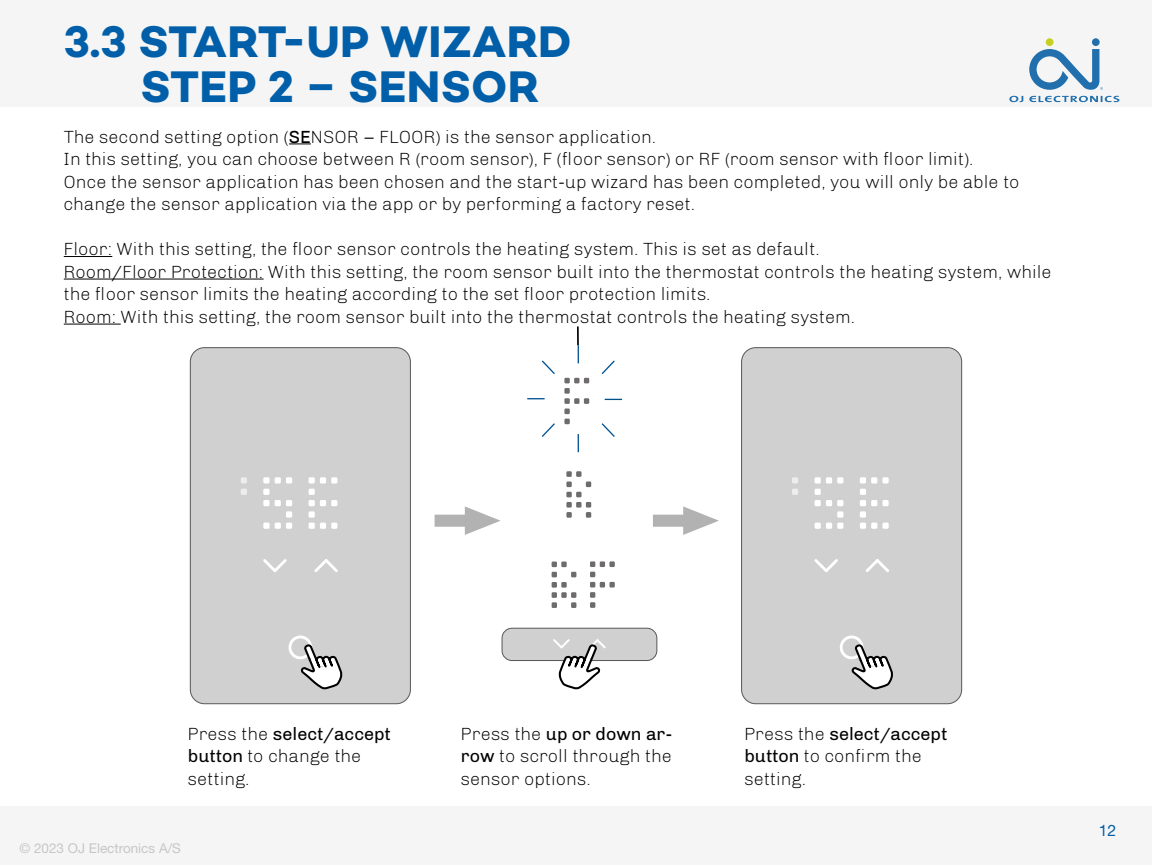
<style>
.page{position:relative;width:1152px;height:865px;background:#fff}
.page>*{position:absolute;margin:0;border:0;box-sizing:border-box;transform-origin:0 0}
.t1{font:700 45px/45px "Campton";letter-spacing:.01em;color:#005fa8}
.t2{font:300 18px/22.5px "Chivo";color:#000}
.t3{font:15.75px "Helvetica Neue LTW1 G";color:#005fa8}
.t4{font:13.5px "Helvetica Neue LTW1 G";color:#c7c7c7}
.s1{font-weight:400}
</style>
<div class="page">
<div style="left:0;top:806px;width:1152px;height:58px;background:#f5f5f5"></div>
<div style="left:0;top:0;width:1152px;height:107px;background:#f5f5f5"></div>
<div style="left:190px;top:347px;width:220px;height:356px;background:#d0d0d0;border-radius:14px"></div>
<div style="left:190px;top:347px;width:221px;height:356px;border:1px solid #575756;border-radius:14px"></div>
<div style="left:263px;top:522px;width:7px;height:6px;background:#fff"></div>
<div style="left:263px;top:500px;width:7px;height:6px;background:#fff"></div>
<svg style="left:275px;top:500px;width:17px;height:28px"></svg>
<svg style="left:309px;top:500px;width:28px;height:28px"></svg>
<div style="left:263px;top:488px;width:7px;height:6px;background:#fff"></div>
<div style="left:263px;top:477px;width:7px;height:6px;background:#fff"></div>
<svg style="left:275px;top:477px;width:17px;height:7px"></svg>
<svg style="left:309px;top:477px;width:28px;height:17px"></svg>
<svg style="left:241px;top:477px;width:6px;height:17px"></svg>
<svg style="left:263px;top:559px;width:24px;height:13px"></svg>
<svg style="left:314px;top:559px;width:24px;height:13px"></svg>
<div style="left:258px;top:508px;width:24px;height:13px;background:#d0d0d0"></div>
<div style="left:317px;top:485px;width:24px;height:13px;background:#d0d0d0"></div>
<div style="left:319px;top:508px;width:23px;height:13px;background:#d0d0d0"></div>
<div style="left:741px;top:347px;width:221px;height:356px;background:#d0d0d0;border-radius:14px"></div>
<div style="left:741px;top:347px;width:221px;height:356px;border:1px solid #575756;border-radius:14px"></div>
<div style="left:882px;top:522px;width:7px;height:6px;background:#fff"></div>
<svg style="left:860px;top:500px;width:17px;height:28px"></svg>
<svg style="left:815px;top:500px;width:28px;height:28px"></svg>
<div style="left:882px;top:500px;width:7px;height:6px;background:#fff"></div>
<div style="left:814px;top:488px;width:7px;height:6px;background:#fff"></div>
<div style="left:814px;top:477px;width:7px;height:6px;background:#fff"></div>
<svg style="left:860px;top:477px;width:17px;height:17px"></svg>
<svg style="left:826px;top:477px;width:17px;height:7px"></svg>
<div style="left:882px;top:477px;width:7px;height:6px;background:#fff"></div>
<svg style="left:792px;top:477px;width:6px;height:17px"></svg>
<svg style="left:814px;top:559px;width:24px;height:13px"></svg>
<svg style="left:866px;top:559px;width:23px;height:13px"></svg>
<div style="left:810px;top:508px;width:23px;height:13px;background:#d0d0d0"></div>
<div style="left:869px;top:485px;width:23px;height:13px;background:#d0d0d0"></div>
<div style="left:870px;top:508px;width:23px;height:13px;background:#d0d0d0"></div>
<svg style="left:289px;top:143px;width:22px;height:1px"></svg>
<hr style="left:64px;top:256px;width:48px;height:1px;background:#000">
<hr style="left:64px;top:278px;width:200px;height:1px;background:#000">
<hr style="left:64px;top:323px;width:57px;height:1px;background:#000">
<div style="left:435px;top:514px;width:32px;height:12px;background:#b3b2b2;border:2px solid #b3b2b2"></div>
<svg style="left:464px;top:506px;width:36px;height:29px"></svg>
<div style="left:653px;top:514px;width:33px;height:12px;background:#b3b2b2;border:2px solid #b3b2b2"></div>
<svg style="left:682px;top:506px;width:37px;height:29px"></svg>
<svg style="left:288px;top:635px;width:55px;height:55px"></svg>
<svg style="left:840px;top:635px;width:53px;height:55px"></svg>
<div style="left:502px;top:628px;width:155px;height:32px;background:#d0d0d0;border-radius:10px"></div>
<div style="left:502px;top:628px;width:155px;height:32px;border:1px solid #575756;border-radius:10px"></div>
<svg style="left:551px;top:639px;width:56px;height:51px"></svg>
<svg style="left:590px;top:561px;width:25px;height:46px"></svg>
<svg style="left:566px;top:471px;width:25px;height:46px"></svg>
<svg style="left:552px;top:561px;width:24px;height:46px"></svg>
<svg style="left:527px;top:326px;width:95px;height:127px"></svg>
<h1 class="t1" style="left:141px;top:18px;width:433px;text-indent:-77px">3.3 START-UP WIZARD<br>STEP 2 – SENSOR</h1>
<p class="t2" style="left:64px;top:125px;width:958px">The second setting option (<span class="s1">SE</span>NSOR – FLOOR) is the sensor application.<br>In this setting, you can choose between R (room sensor), F (floor sensor) or RF (room sensor with floor limit).<br>Once the sensor application has been chosen and the start-up wizard has been completed, you will only be able to change the sensor application via the app or by performing a factory reset.</p>
<p class="t2" style="left:64px;top:238px;width:989px">Floor: With this setting, the floor sensor controls the heating system. This is set as default.<br>Room/Floor Protection: With this setting, the room sensor built into the thermostat controls the heating system, while the floor sensor limits the heating according to the set floor protection limits.<br>Room: With this setting, the room sensor built into the thermostat controls the heating system.</p>
<p class="t2" style="left:188px;top:722px;width:204px">Press the <span class="s1">select/accept button</span> to change the setting.</p>
<p class="t2" style="left:744px;top:722px;width:204px">Press the <span class="s1">select/accept button</span> to confirm the setting.</p>
<p class="t2" style="left:461px;top:722px;width:213px;text-align:justify">Press the <span class="s1">up or down ar&shy;row</span> to scroll through the sensor options.</p>
<p class="t4" style="left:19px;top:839px;width:163px">© 2023 OJ Electronics A/S</p>
<p class="t3" style="left:1099px;top:820px;width:19px">12</p>
</div>
